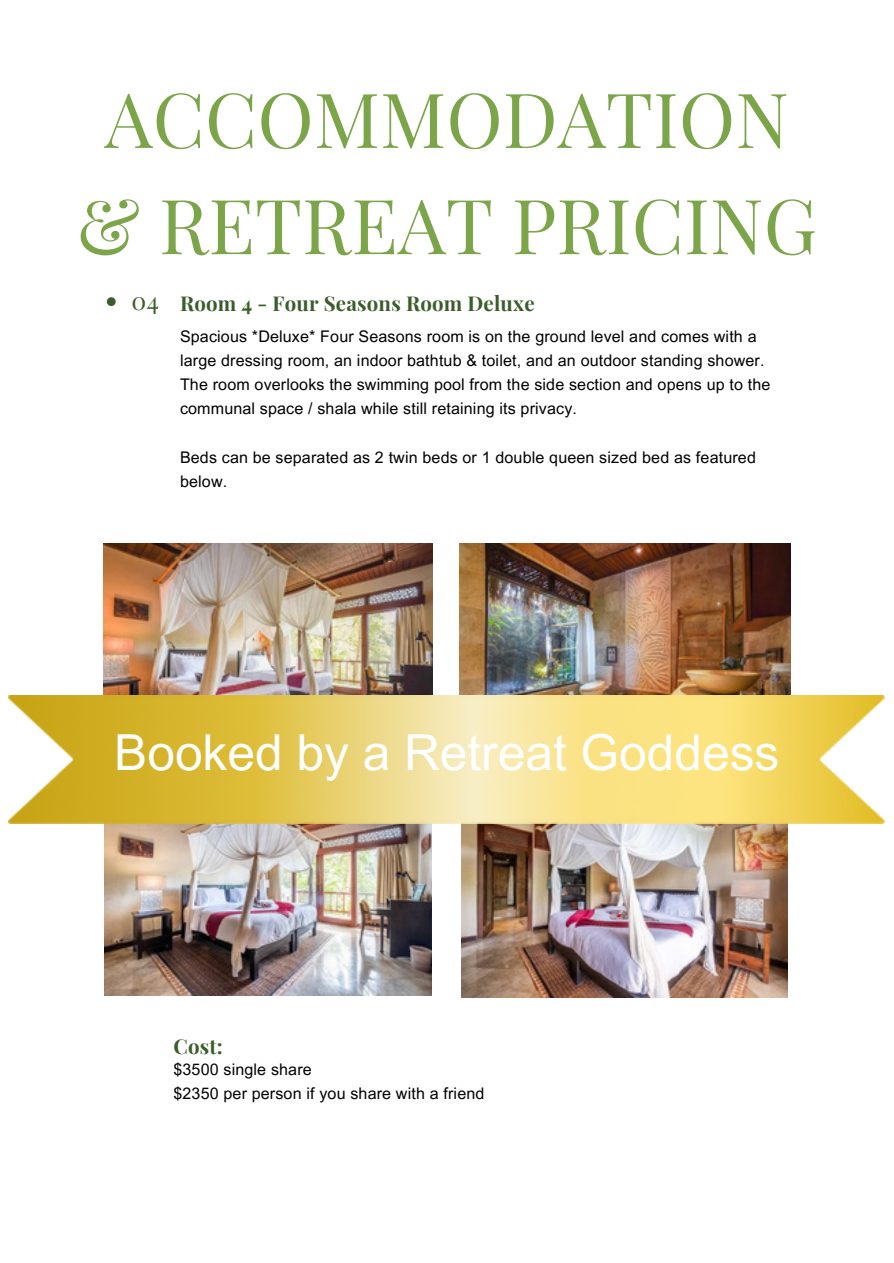
<style>
.page{position:relative;width:894px;height:1263px;background:#fff}
.page>*{position:absolute;margin:0;border:0;box-sizing:border-box;transform-origin:0 0}
.t1{font:76.2px/106.2px "Playfair Display";color:#7ca54a;text-align:center}
.t2{font:49.5px "Arial MT Pro";color:#fff}
.t3{font:24.9px "Playfair Display";color:#3a5d2a}
.t4{font:700 20.4px "Playfair Display";letter-spacing:.01em;color:#3a5d2a}
.t5{font:15.9px/24px "Arial MT Pro";letter-spacing:.01em;color:#000}
</style>
<div class="page">
<img style="left:104px;top:543px;width:328px;height:152px">
<img style="left:459px;top:543px;width:331px;height:152px">
<img style="left:105px;top:823px;width:326px;height:172px">
<img style="left:461px;top:823px;width:326px;height:174px">
<svg style="left:107px;top:297px;width:9px;height:9px"></svg>
<img style="left:9px;top:695px;width:875px;height:128px">
<p class="t1" style="left:76px;top:63px;width:741px">ACCOMMODATION &amp; RETREAT PRICING</p>
<p class="t3" style="left:131px;top:283px;width:29px">04</p>
<p class="t4" style="left:180px;top:289px;width:356px">Room 4 - Four Seasons Room Deluxe</p>
<p class="t5" style="left:180px;top:326px;width:586px">Spacious *Deluxe* Four Seasons room is on the ground level and comes with a large dressing room, an indoor bathtub &amp; toilet, and an outdoor standing shower.</p>
<p class="t5" style="left:180px;top:374px;width:591px">The room overlooks the swimming pool from the side section and opens up to the communal space / shala while still retaining its privacy.</p>
<p class="t5" style="left:180px;top:447px;width:577px">Beds can be separated as 2 twin beds or 1 double queen sized bed as featured below.</p>
<p class="t2" style="left:114px;top:734px;width:666px">Booked by a Retreat Goddess</p>
<h2 class="t4" style="left:173px;top:1031px;width:51px">Cost:</h2>
<p class="t5" style="left:173px;top:1059px;width:140px">$3500 single share</p>
<p class="t5" style="left:173px;top:1083px;width:312px">$2350 per person if you share with a friend</p>
</div>
